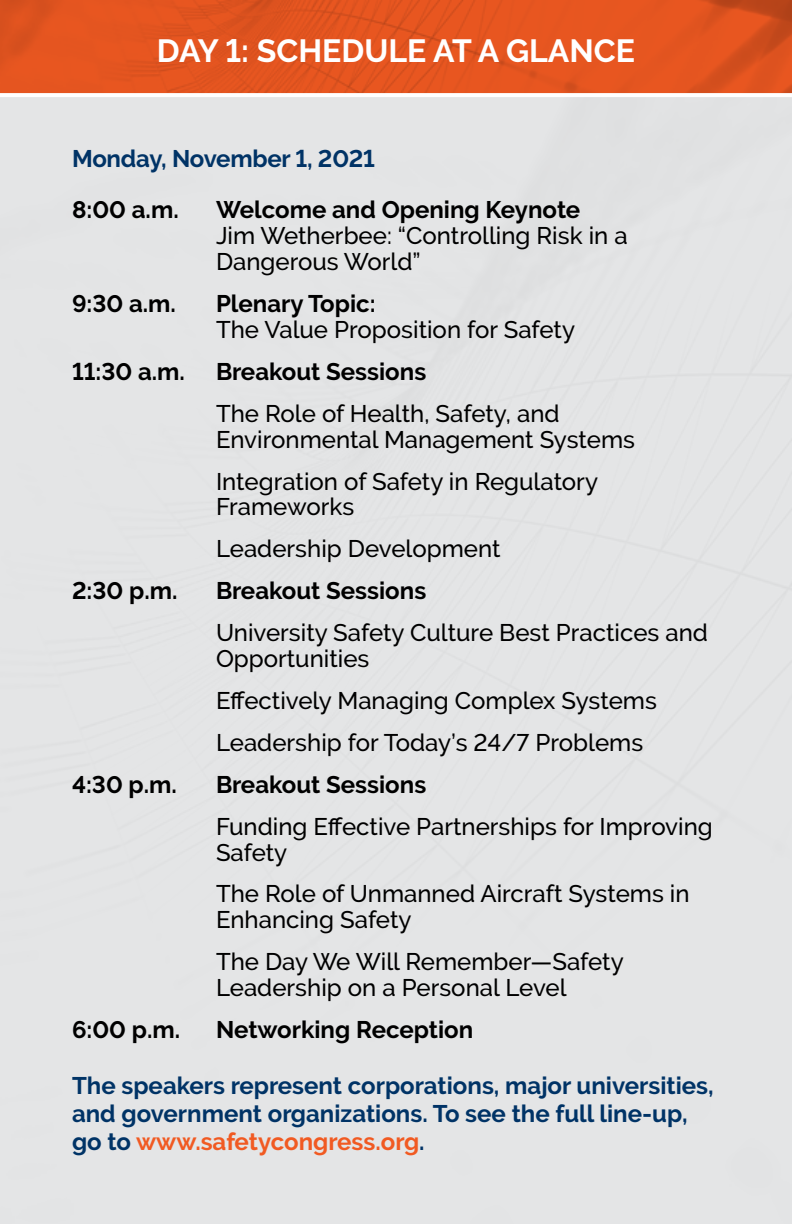
<style>
.page{position:relative;width:792px;height:1224px;background:#fff}
.page>*{position:absolute;margin:0;border:0;box-sizing:border-box;transform-origin:0 0}
.t1{font:700 32px "Raleway";color:#fff}
.t2{font:500 24px/25.8px "Raleway";color:#000}
.t3{font:700 24px "Raleway";color:#000}
.t4{font:700 24px/28px "Raleway";color:#036}
.s1{color:#f15a22}
</style>
<div class="page">
<img style="left:0;top:0;width:792px;height:93px">
<svg style="left:0;top:93px;width:792px;height:1px"></svg>
<h1 class="t1" style="left:157px;top:32px;width:480px">DAY 1: SCHEDULE AT A GLANCE</h1>
<p class="t4" style="left:72px;top:144px;width:305px">Monday, November 1, 2021</p>
<p class="t3" style="left:72px;top:196px;width:108px">8:00 a.m.</p>
<p class="t3" style="left:216px;top:196px;width:366px">Welcome and Opening Keynote</p>
<p class="t2" style="left:216px;top:223px;width:413px">Jim Wetherbee: “Controlling Risk in a<br>Dangerous World”</p>
<p class="t3" style="left:72px;top:290px;width:106px">9:30 a.m.</p>
<p class="t3" style="left:216px;top:290px;width:161px">Plenary Topic:</p>
<p class="t2" style="left:216px;top:317px;width:361px">The Value Proposition for Safety</p>
<p class="t3" style="left:72px;top:358px;width:114px">11:30 a.m.</p>
<p class="t3" style="left:216px;top:358px;width:212px">Breakout Sessions</p>
<p class="t2" style="left:216px;top:400px;width:421px">The Role of Health, Safety, and<br>Environmental Management Systems</p>
<p class="t2" style="left:216px;top:468px;width:384px">Integration of Safety in Regulatory<br>Frameworks</p>
<p class="t2" style="left:216px;top:536px;width:286px">Leadership Development</p>
<p class="t3" style="left:72px;top:577px;width:107px">2:30 p.m.</p>
<p class="t3" style="left:216px;top:577px;width:212px">Breakout Sessions</p>
<p class="t2" style="left:216px;top:620px;width:494px">University Safety Culture Best Practices and<br>Opportunities</p>
<p class="t2" style="left:216px;top:679px;width:442px;line-height:42px">Effectively Managing Complex Systems<br>Leadership for Today’s 24/7 Problems</p>
<p class="t3" style="left:72px;top:771px;width:106px">4:30 p.m.</p>
<p class="t3" style="left:216px;top:771px;width:212px">Breakout Sessions</p>
<p class="t2" style="left:216px;top:813px;width:498px">Funding Effective Partnerships for Improving<br>Safety</p>
<p class="t2" style="left:216px;top:881px;width:475px">The Role of Unmanned Aircraft Systems in<br>Enhancing Safety</p>
<p class="t2" style="left:216px;top:949px;width:409px">The Day We Will Remember—Safety<br>Leadership on a Personal Level</p>
<p class="t3" style="left:72px;top:1016px;width:110px">6:00 p.m.</p>
<p class="t3" style="left:216px;top:1016px;width:259px">Networking Reception</p>
<p class="t4" style="left:72px;top:1072px;width:643px">The speakers represent corporations, major universities, and government organizations. To see the full line-up, go to <span class="s1">www.safetycongress.org</span>.</p>
</div>
